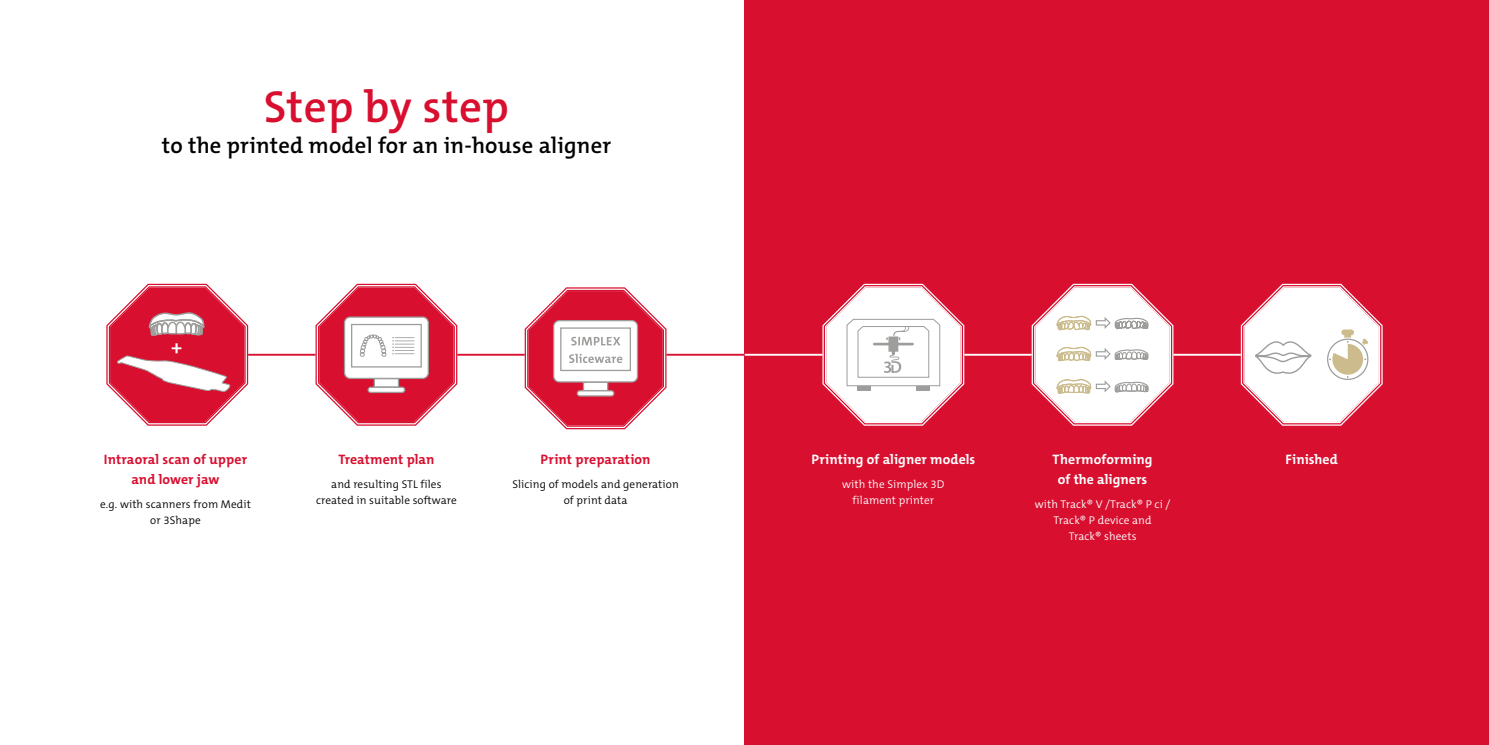
<style>
.page{position:relative;width:1489px;height:745px;background:#fff}
.page>*{position:absolute;margin:0;border:0;box-sizing:border-box;transform-origin:0 0}
.t1{font:600 45px "The Mix C5";letter-spacing:.005em;color:#d80f2f}
.t2{font:600 22.5px "The Mix C5";letter-spacing:.01em;color:#000}
.t3{font:700 13.75px/20px "The Mix C5";letter-spacing:.005em;color:#d80f2f;text-align:center}
.t4{font:700 13.75px/20px "The Mix C5";letter-spacing:.005em;color:#fff;text-align:center}
.t5{font:300 11.25px/16.2px "The Mix C5";letter-spacing:.01em;color:#000;text-align:center}
.t6{font:300 11.25px/16.2px "The Mix C5";letter-spacing:.01em;color:#fff;text-align:center}
</style>
<div class="page">
<div style="left:744px;top:0;width:744px;height:744px;background:#d80f2f"></div>
<hr style="left:744px;top:353px;width:631px;height:2px;background:#fff">
<hr style="left:124px;top:353px;width:620px;height:2px;background:#d80f2f">
<svg style="left:106px;top:283px;width:143px;height:143px"></svg>
<svg style="left:821px;top:283px;width:144px;height:143px"></svg>
<svg style="left:1239px;top:283px;width:144px;height:143px"></svg>
<svg style="left:1030px;top:283px;width:144px;height:143px"></svg>
<svg style="left:314px;top:283px;width:144px;height:143px"></svg>
<svg style="left:523px;top:287px;width:145px;height:143px"></svg>
<h1 class="t1" style="left:264px;top:78px;width:246px">Step by step</h1>
<h2 class="t2" style="left:162px;top:130px;width:451px">to the printed model for an in-house aligner</h2>
<p class="t3" style="left:104px;top:449px;width:145px">Intraoral scan of upper and lower jaw</p>
<p class="t5" style="left:100px;top:495px;width:152px">e.g. with scanners from Medit or 3Shape</p>
<p class="t4" style="left:811px;top:449px;width:165px">Printing of aligner models</p>
<p class="t6" style="left:842px;top:475px;width:104px">with the Simplex 3D filament printer</p>
<p class="t4" style="left:1052px;top:449px;width:101px">Thermoforming of the aligners</p>
<p class="t6" style="left:1034px;top:495px;width:137px">with Track® V /Track® P ci /<br>Track® P device and<br>Track® sheets</p>
<p class="t3" style="left:338px;top:449px;width:97px">Treatment plan</p>
<p class="t4" style="left:1285px;top:449px;width:54px">Finished</p>
<p class="t5" style="left:316px;top:475px;width:142px">and resulting STL files created in suitable software</p>
<p class="t3" style="left:540px;top:449px;width:111px">Print preparation</p>
<p class="t5" style="left:512px;top:475px;width:168px">Slicing of models and generation of print data</p>
</div>
